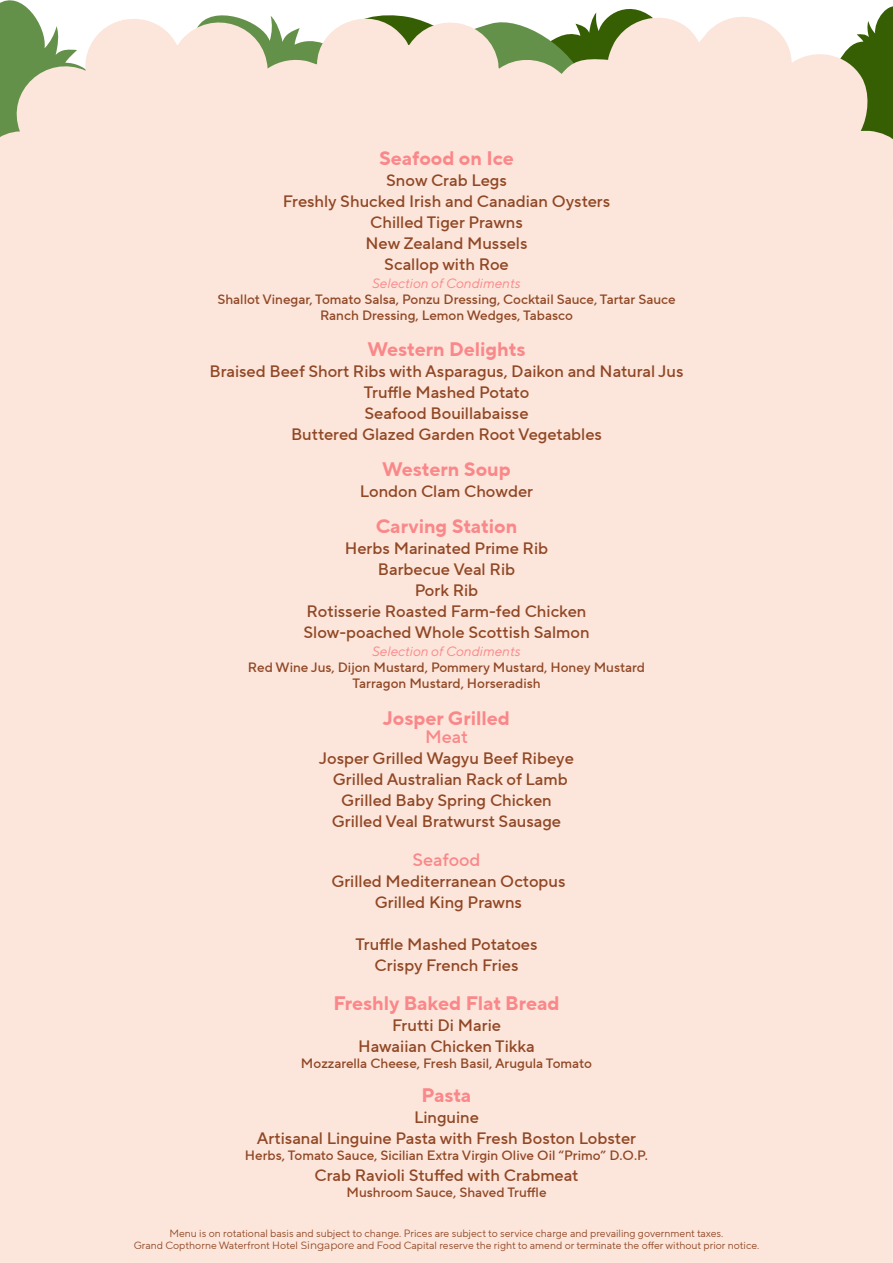
<style>
.page{position:relative;width:893px;height:1263px;background:#fff}
.page>*{position:absolute;margin:0;border:0;box-sizing:border-box;transform-origin:0 0}
.t1{font:700 19.5px "TT Norms Pro";color:#fa8789}
.t2{font:500 18px "TT Norms Pro";color:#fa8789}
.t3{font:500 16.5px/21px "TT Norms Pro";color:#904725;text-align:center}
.t4{font:500 13.5px/16.2px "TT Norms Pro";color:#904725;text-align:center}
.t5{font:italic 13.5px "TT Norms";color:#fa8789}
.t6{font:10.5px/12.6px "TT Norms Pro";color:#904725;text-align:center}
.s1{font-family:"Montserrat"}
</style>
<div class="page">
<div style="left:0;top:1px;width:893px;height:1262px;background:#fce5da"></div>
<p class="t1" style="left:379px;top:143px;width:136px">Seafood on Ice</p>
<p class="t3" style="left:283px;top:169px;width:329px">Snow Crab Legs<br>Freshly Shucked Irish and Canadian Oysters<br>Chilled Tiger Prawns<br>New Zealand Mussels<br>Scallop with Roe</p>
<p class="t5" style="left:372px;top:275px;width:150px">Selection of Condiments</p>
<p class="t4" style="left:217px;top:291px;width:460px">Shallot Vinegar, Tomato Salsa, Ponzu Dressing, Cocktail Sauce, Tartar Sauce<br>Ranch Dressing, Lemon Wedges, Tabasco</p>
<p class="t1" style="left:368px;top:335px;width:159px">Western Delights</p>
<p class="t3" style="left:209px;top:361px;width:475px">Braised Beef Short Ribs with Asparagus, Daikon and Natural Jus Truffle Mashed Potato<br>Seafood Bouillabaisse<br>Buttered Glazed Garden Root Vegetables</p>
<p class="t1" style="left:382px;top:455px;width:130px">Western Soup</p>
<p class="t3" style="left:360px;top:481px;width:175px">London Clam Chowder</p>
<p class="t1" style="left:376px;top:512px;width:143px">Carving Station</p>
<p class="t3" style="left:303px;top:538px;width:288px">Herbs Marinated Prime Rib<br>Barbecue Veal Rib<br>Pork Rib<br>Rotisserie Roasted Farm-fed Chicken<br>Slow-poached Whole Scottish Salmon</p>
<p class="t5" style="left:372px;top:643px;width:150px">Selection of Condiments</p>
<p class="t4" style="left:248px;top:659px;width:398px">Red Wine Jus, Dijon Mustard, Pommery Mustard, Honey Mustard<br>Tarragon Mustard, Horseradish</p>
<p class="t1" style="left:383px;top:703px;width:128px">Josper Grilled</p>
<p class="t2" style="left:425px;top:723px;width:44px">Meat</p>
<p class="t3" style="left:319px;top:747px;width:256px">Josper Grilled Wagyu Beef Ribeye<br>Grilled Australian Rack of Lamb<br>Grilled Baby Spring Chicken<br>Grilled Veal Bratwurst Sausage</p>
<p class="t2" style="left:412px;top:846px;width:69px">Seafood</p>
<p class="t3" style="left:331px;top:870px;width:236px">Grilled Mediterranean Octopus<br>Grilled King Prawns</p>
<p class="t3" style="left:355px;top:933px;width:184px">Truffle Mashed Potatoes<br>Crispy French Fries</p>
<p class="t1" style="left:333px;top:988px;width:228px">Freshly Baked Flat Bread</p>
<p class="t3" style="left:358px;top:1014px;width:178px">Frutti Di Marie<br>Hawaiian Chicken Tikka</p>
<p class="t4" style="left:301px;top:1055px;width:292px">Mozzarella Cheese, Fresh Basil, Arugula Tomato</p>
<p class="t1" style="left:422px;top:1081px;width:51px">Pasta</p>
<p class="t3" style="left:257px;top:1106px;width:381px">Linguine<br>Artisanal Linguine Pasta with Fresh Boston Lobster</p>
<p class="t4" style="left:245px;top:1147px;width:405px">Herbs, Tomato Sauce, Sicilian Extra Virgin Olive Oil “Primo” D.O.P.</p>
<p class="t3" style="left:315px;top:1165px;width:265px">Crab Ravioli Stuffed with Crabmeat</p>
<p class="t4" style="left:346px;top:1184px;width:201px">Mushroom Sauce, Shaved Truffle</p>
<p class="t6" style="left:134px;top:1227px;width:627px">Menu is on rotational basis and subject to change. Prices are subject to service charge and prevailing government taxes.<br>Grand Copthorne Waterfront Hotel <span class="s1">Singapore</span> and Food Capital reserve the right to amend or terminate the offer without prior notice.</p>
</div>
